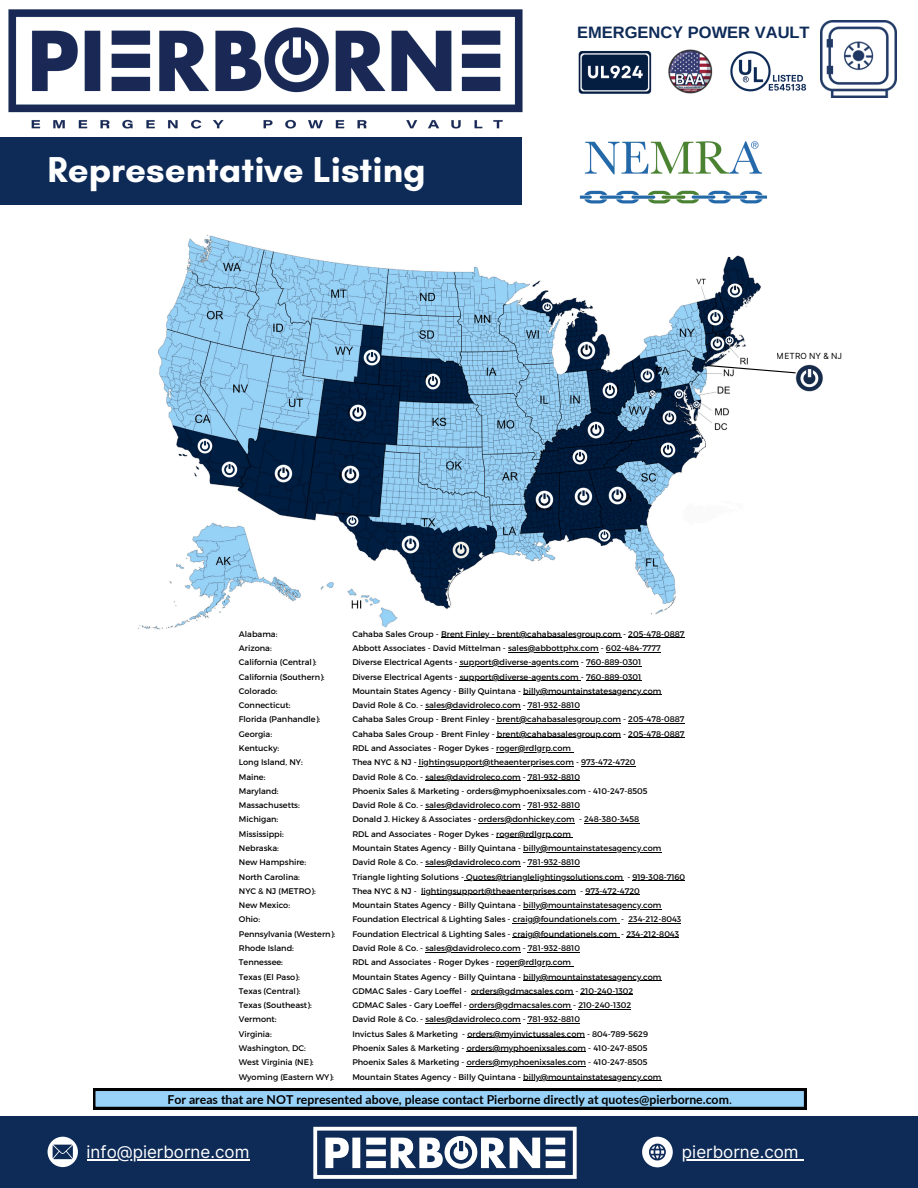
<style>
.page{position:relative;width:918px;height:1188px;background:#fff}
.page>*{position:absolute;margin:0;border:0;box-sizing:border-box;transform-origin:0 0}
.t1{font:700 36.75px "Glacial Indifference";color:#fff}
.t2{font:16.95px "Inter";color:#fff}
.t3{font:700 16.5px "Arimo";color:#0e2b58}
.t4{font:700 12.3px "Lato";color:#000}
.t5{font:8.4px "Inter";color:#000}
.t6{font:8.1px/14.2px "Montserrat";color:#000}
.s1{font-weight:400}
</style>
<div class="page">
<img style="left:8px;top:9px;width:515px;height:120px">
<img style="left:820px;top:20px;width:77px;height:78px">
<div style="left:0;top:1116px;width:918px;height:72px;background:#0e2b58"></div>
<img style="left:313px;top:1126px;width:264px;height:53px">
<svg style="left:48px;top:1137px;width:30px;height:30px"></svg>
<svg style="left:642px;top:1137px;width:30px;height:30px"></svg>
<img style="left:137px;top:234px;width:624px;height:396px">
<div style="left:202px;top:490px;width:19px;height:18px;background:#fff"></div>
<div style="left:0;top:137px;width:522px;height:67px;background:#0e2b58"></div>
<svg style="left:93px;top:1089px;width:713px;height:20px"></svg>
<img style="left:730px;top:51px;width:77px;height:41px">
<img style="left:578px;top:51px;width:74px;height:43px">
<img style="left:350px;top:405px;width:17px;height:17px">
<img style="left:341px;top:465px;width:18px;height:18px">
<img style="left:363px;top:350px;width:17px;height:15px">
<div style="left:350px;top:551px;width:19px;height:19px;background:#fff"></div>
<svg style="left:347px;top:516px;width:11px;height:11px"></svg>
<div style="left:491px;top:573px;width:19px;height:19px;background:#fff"></div>
<img style="left:452px;top:542px;width:17px;height:16px">
<img style="left:402px;top:536px;width:18px;height:18px">
<img style="left:535px;top:490px;width:18px;height:18px">
<img style="left:574px;top:487px;width:18px;height:18px">
<div style="left:670px;top:521px;width:18px;height:19px;background:#fff"></div>
<img style="left:609px;top:487px;width:18px;height:18px">
<svg style="left:598px;top:530px;width:13px;height:12px"></svg>
<div style="left:724px;top:452px;width:19px;height:19px;background:#fff"></div>
<img style="left:661px;top:442px;width:15px;height:15px">
<div style="left:621px;top:340px;width:19px;height:19px;background:#fff"></div>
<img style="left:578px;top:342px;width:18px;height:18px">
<img style="left:727px;top:283px;width:15px;height:15px">
<img style="left:708px;top:310px;width:15px;height:16px">
<img style="left:710px;top:337px;width:15px;height:13px">
<img style="left:572px;top:449px;width:16px;height:16px">
<img style="left:587px;top:421px;width:17px;height:17px">
<div style="left:746px;top:383px;width:19px;height:19px;background:#fff"></div>
<img style="left:796px;top:364px;width:27px;height:27px">
<img style="left:425px;top:373px;width:16px;height:16px">
<img style="left:274px;top:465px;width:18px;height:18px">
<img style="left:602px;top:383px;width:16px;height:16px">
<img style="left:640px;top:368px;width:15px;height:15px">
<div style="left:163px;top:456px;width:18px;height:18px;background:#fff"></div>
<img style="left:198px;top:439px;width:15px;height:15px">
<img style="left:221px;top:462px;width:16px;height:15px">
<img style="left:580px;top:141px;width:187px;height:63px">
<img style="left:668px;top:49px;width:44px;height:44px">
<svg style="left:542px;top:303px;width:11px;height:9px"></svg>
<svg style="left:707px;top:364px;width:90px;height:10px"></svg>
<svg style="left:726px;top:336px;width:7px;height:8px"></svg>
<svg style="left:674px;top:389px;width:9px;height:9px"></svg>
<svg style="left:650px;top:391px;width:5px;height:6px"></svg>
<svg style="left:693px;top:402px;width:6px;height:6px"></svg>
<img style="left:662px;top:410px;width:15px;height:15px">
<hr style="left:87px;top:1159px;width:162px;height:1px;background:#fff">
<hr style="left:682px;top:1159px;width:117px;height:1px;background:#fff">
<hr style="left:441px;top:637px;width:180px;height:1px;background:#000">
<hr style="left:628px;top:637px;width:57px;height:1px;background:#000">
<hr style="left:508px;top:652px;width:91px;height:1px;background:#000">
<hr style="left:606px;top:652px;width:55px;height:1px;background:#000">
<hr style="left:460px;top:666px;width:119px;height:1px;background:#000">
<hr style="left:586px;top:666px;width:55px;height:1px;background:#000">
<hr style="left:460px;top:680px;width:119px;height:1px;background:#000">
<hr style="left:586px;top:680px;width:55px;height:1px;background:#000">
<hr style="left:523px;top:695px;width:138px;height:1px;background:#000">
<hr style="left:425px;top:709px;width:96px;height:1px;background:#000">
<hr style="left:528px;top:709px;width:52px;height:1px;background:#000">
<hr style="left:497px;top:723px;width:124px;height:1px;background:#000">
<hr style="left:628px;top:723px;width:57px;height:1px;background:#000">
<hr style="left:497px;top:737px;width:124px;height:1px;background:#000">
<hr style="left:628px;top:737px;width:57px;height:1px;background:#000">
<hr style="left:496px;top:752px;width:75px;height:1px;background:#000">
<hr style="left:419px;top:766px;width:155px;height:1px;background:#000">
<hr style="left:581px;top:766px;width:55px;height:1px;background:#000">
<hr style="left:425px;top:780px;width:96px;height:1px;background:#000">
<hr style="left:528px;top:780px;width:52px;height:1px;background:#000">
<hr style="left:425px;top:809px;width:96px;height:1px;background:#000">
<hr style="left:528px;top:809px;width:52px;height:1px;background:#000">
<hr style="left:479px;top:823px;width:96px;height:1px;background:#000">
<hr style="left:584px;top:823px;width:55px;height:1px;background:#000">
<hr style="left:496px;top:837px;width:75px;height:1px;background:#000">
<hr style="left:523px;top:852px;width:138px;height:1px;background:#000">
<hr style="left:425px;top:866px;width:96px;height:1px;background:#000">
<hr style="left:528px;top:866px;width:52px;height:1px;background:#000">
<hr style="left:464px;top:880px;width:159px;height:1px;background:#000">
<hr style="left:632px;top:880px;width:53px;height:1px;background:#000">
<hr style="left:421px;top:895px;width:64px;height:1px;background:#000">
<hr style="left:485px;top:895px;width:91px;height:1px;background:#000">
<hr style="left:585px;top:895px;width:55px;height:1px;background:#000">
<hr style="left:523px;top:909px;width:138px;height:1px;background:#000">
<hr style="left:513px;top:923px;width:104px;height:1px;background:#000">
<hr style="left:629px;top:923px;width:52px;height:1px;background:#000">
<hr style="left:513px;top:937px;width:104px;height:1px;background:#000">
<hr style="left:626px;top:937px;width:53px;height:1px;background:#000">
<hr style="left:425px;top:952px;width:96px;height:1px;background:#000">
<hr style="left:528px;top:952px;width:52px;height:1px;background:#000">
<hr style="left:496px;top:966px;width:75px;height:1px;background:#000">
<hr style="left:523px;top:980px;width:138px;height:1px;background:#000">
<hr style="left:471px;top:995px;width:102px;height:1px;background:#000">
<hr style="left:580px;top:995px;width:53px;height:1px;background:#000">
<hr style="left:469px;top:1009px;width:102px;height:1px;background:#000">
<hr style="left:578px;top:1009px;width:53px;height:1px;background:#000">
<hr style="left:425px;top:1023px;width:96px;height:1px;background:#000">
<hr style="left:528px;top:1023px;width:52px;height:1px;background:#000">
<hr style="left:467px;top:1037px;width:118px;height:1px;background:#000">
<hr style="left:467px;top:1052px;width:119px;height:1px;background:#000">
<hr style="left:467px;top:1066px;width:119px;height:1px;background:#000">
<hr style="left:523px;top:1080px;width:138px;height:1px;background:#000">
<h1 class="t1" style="left:48px;top:147px;width:380px">Representative Listing</h1>
<h3 class="t3" style="left:577px;top:23px;width:234px">EMERGENCY POWER VAULT</h3>
<p class="t5" style="left:777px;top:351px;width:67px">METRO NY &amp; NJ</p>
<p class="t6" style="left:239px;top:626px;width:98px">Alabama:<br>Arizona:<br>California (Central):<br>California (Southern):<br>Colorado:<br>Connecticut:<br>Florida (Panhandle):<br>Georgia:<br>Kentucky:<br>Long Island, NY:<br>Maine:<br>Maryland:<br>Massachusetts:<br>Michigan:<br>Mississippi:<br>Nebraska:<br>New Hampshire:<br>North Carolina:<br>NYC &amp; NJ (METRO):<br>New Mexico:<br>Ohio:<br>Pennsylvania (Western):<br>Rhode Island:<br>Tennessee:<br>Texas (El Paso):<br>Texas (Central):<br>Texas (Southeast):<br>Vermont:<br>Virginia:<br>Washington, DC:<br>West Virginia (NE):<br>Wyoming (Eastern WY):</p>
<p class="t6" style="left:352px;top:626px;width:334px">Cahaba Sales Group - Brent Finley - brent@cahabasalesgroup.com - 205-478-0887<br>Abbott Associates - David Mittelman - sales@abbottphx.com - 602-484-7777<br>Diverse Electrical Agents - support@diverse-agents.com - 760-889-0301<br>Diverse Electrical Agents - support@diverse-agents.com - 760-889-0301<br>Mountain States Agency - Billy Quintana - billy@mountainstatesagency.com David Role &amp; Co. - sales@davidroleco.com - 781-932-8810<br>Cahaba Sales Group - Brent Finley - brent@cahabasalesgroup.com - 205-478-0887<br>Cahaba Sales Group - Brent Finley - brent@cahabasalesgroup.com - 205-478-0887<br>RDL and Associates - Roger Dykes - roger@rdlgrp.com<br>Thea NYC &amp; NJ - lightingsupport@theaenterprises.com - 973-472-4720<br>David Role &amp; Co. - sales@davidroleco.com - 781-932-8810<br>Phoenix Sales &amp; Marketing - orders@myphoenixsales.com - 410-247-8505<br>David Role &amp; Co. - sales@davidroleco.com - 781-932-8810<br>Donald J. Hickey &amp; Associates - orders@donhickey.com - 248-380-3458<br>RDL and Associates - Roger Dykes - roger@rdlgrp,com<br>Mountain States Agency - Billy Quintana - billy@mountainstatesagency.com David Role &amp; Co. - sales@davidroleco.com - 781-932-8810<br>Triangle lighting Solutions - Quotes@trianglelightingsolutions.com - 919-308-7160<br>Thea NYC &amp; NJ - lightingsupport@theaenterprises.com - 973-472-4720<br>Mountain States Agency - Billy Quintana - billy@mountainstatesagency.com Foundation Electrical &amp; Lighting Sales - craig@foundationels.com - 234-212-8043<br>Foundation Electrical &amp; Lighting Sales - craig@foundationels.com - 234-212-8043<br>David Role &amp; Co. - sales@davidroleco.com - 781-932-8810<br>RDL and Associates - Roger Dykes - roger@rdlgrp.com<br>Mountain States Agency - Billy Quintana - billy@mountainstatesagency.com GDMAC Sales - Gary Loeffel - orders@gdmacsales.com - 210-240-1302<br>GDMAC Sales - Gary Loeffel - orders@gdmacsales.com - 210-240-1302<br>David Role &amp; Co. - sales@davidroleco.com - 781-932-8810<br>Invictus Sales &amp; Marketing - orders@myinvictussales.com - 804-789-5629<br>Phoenix Sales &amp; Marketing - orders@myphoenixsales.com - 410-247-8505<br>Phoenix Sales &amp; Marketing - orders@myphoenixsales.com - 410-247-8505<br>Mountain States Agency - Billy Quintana - billy@mountainstatesagency.com</p>
<h3 class="t4" style="left:167px;top:1091px;width:566px">For areas that are NOT represented above, please contact Pierborne directly at quotes@pierborne.com<span class="s1">.</span></h3>
<h2 class="t2" style="left:87px;top:1142px;width:164px">info@pierborne.com</h2>
<h2 class="t2" style="left:682px;top:1142px;width:118px">pierborne.com</h2>
</div>
